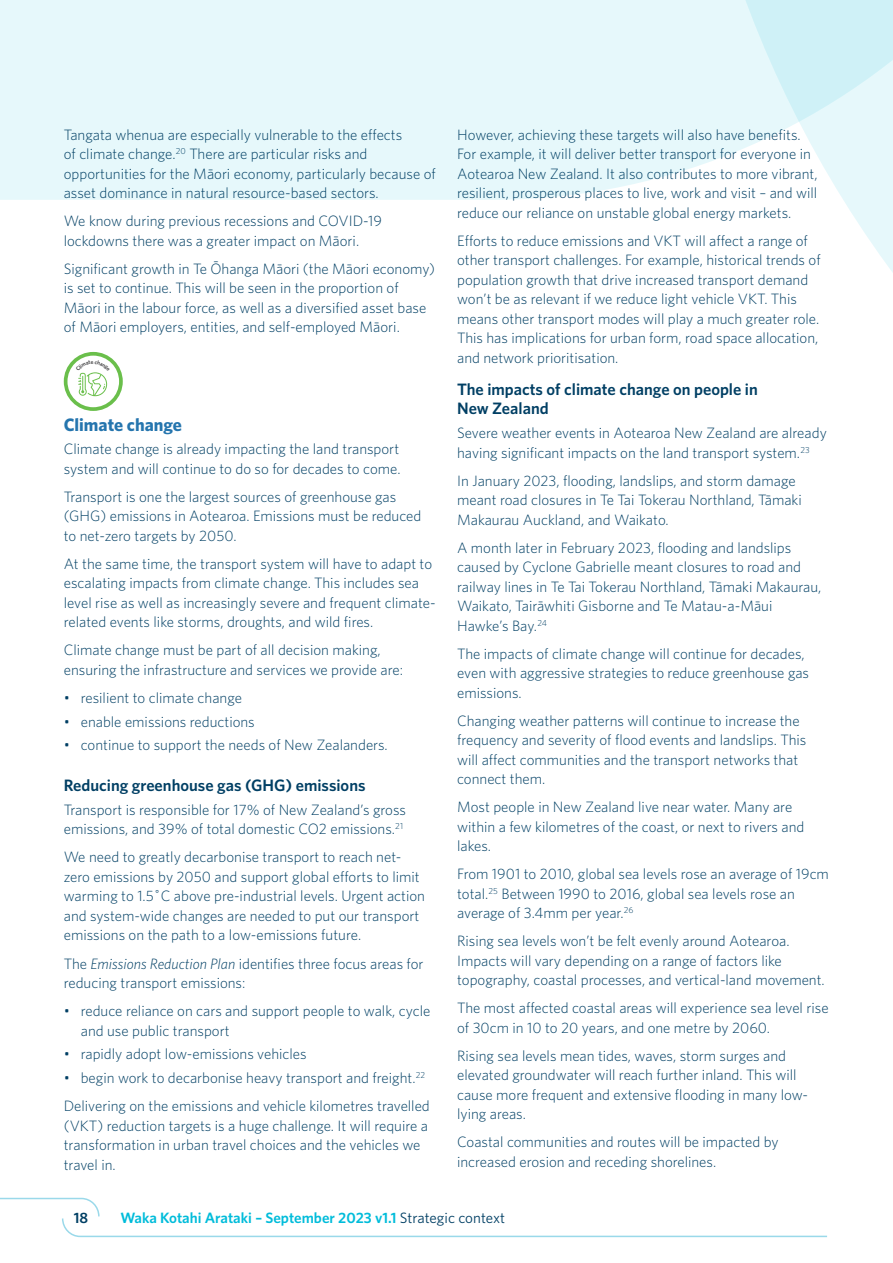
<style>
.page{position:relative;width:893px;height:1263px;background:#fff}
.page>*{position:absolute;margin:0;border:0;box-sizing:border-box;transform-origin:0 0}
.t1{font:700 18px "Whitney";color:#2575ae}
.t2{font:600 16.5px/19.5px "Whitney";color:#003f64}
.t3{font:300 15px/19.5px "Whitney";color:#003f64}
.t4{font:600 15px "Whitney";color:#00bcda}
.t5{font:600 15px "Whitney";color:#003f64}
.s1{font-style:italic}
.s2{font-weight:400;color:#003f64}
</style>
<div class="page">
<svg style="left:844px;top:200px;width:49px;height:73px;fill:#e6f8fb"></svg>
<svg style="left:0;top:0;width:893px;height:200px;background:#e5f7fa"></svg>
<svg style="left:0;top:1197px;width:827px;height:41px"></svg>
<svg style="left:64px;top:352px;width:59px;height:59px"></svg>
<p class="t3" style="left:64px;top:124px;width:374px">Tangata whenua are especially vulnerable to the effects<br>of climate change.<sup>20</sup> There are particular risks and opportunities for the Māori economy, particularly because of asset dominance in natural resource-based sectors.</p>
<p class="t3" style="left:64px;top:211px;width:320px">We know during previous recessions and COVID-19 lockdowns there was a greater impact on Māori.</p>
<p class="t3" style="left:64px;top:258px;width:373px">Significant growth in Te Ōhanga Māori (the Māori economy) is set to continue. This will be seen in the proportion of Māori in the labour force, as well as a diversified asset base of Māori employers, entities, and self-employed Māori.</p>
<p class="t1" style="left:64px;top:412px;width:120px">Climate change</p>
<p class="t3" style="left:64px;top:439px;width:338px">Climate change is already impacting the land transport system and will continue to do so for decades to come.</p>
<p class="t3" style="left:64px;top:486px;width:359px">Transport is one the largest sources of greenhouse gas (GHG) emissions in Aotearoa. Emissions must be reduced to net-zero targets by 2050.</p>
<p class="t3" style="left:64px;top:553px;width:373px">At the same time, the transport system will have to adapt to escalating impacts from climate change. This includes sea level rise as well as increasingly severe and frequent climate&shy;related events like storms, droughts, and wild fires.</p>
<p class="t3" style="left:64px;top:640px;width:341px">Climate change must be part of all decision making, ensuring the infrastructure and services we provide are:</p>
<p class="t3" style="left:64px;top:687px;width:180px">• resilient to climate change</p>
<p class="t3" style="left:64px;top:711px;width:193px">• enable emissions reductions</p>
<p class="t3" style="left:64px;top:735px;width:325px">• continue to support the needs of New Zealanders.</p>
<p class="t2" style="left:64px;top:775px;width:303px">Reducing greenhouse gas (GHG) emissions</p>
<p class="t3" style="left:64px;top:799px;width:344px">Transport is responsible for 17% of New Zealand’s gross emissions, and 39% of total domestic CO2 emissions.<sup>21</sup></p>
<p class="t3" style="left:64px;top:847px;width:363px">We need to greatly decarbonise transport to reach net&shy;zero emissions by 2050 and support global efforts to limit warming to 1.5˚C above pre-industrial levels. Urgent action and system-wide changes are needed to put our transport emissions on the path to a low-emissions future.</p>
<p class="t3" style="left:64px;top:953px;width:361px">The <span class="s1">Emissions Reduction Plan</span> identifies three focus areas for reducing transport emissions:</p>
<p class="t3" style="left:81px;top:1000px;width:351px;text-indent:-17px">• reduce reliance on cars and support people to walk, cycle and use public transport</p>
<p class="t3" style="left:64px;top:1044px;width:244px">• rapidly adopt low-emissions vehicles</p>
<p class="t3" style="left:64px;top:1063px;width:368px;line-height:28px">• begin work to decarbonise heavy transport and freight.<sup>22<br></sup>Delivering on the emissions and vehicle kilometres travelled</p>
<p class="t3" style="left:64px;top:1115px;width:366px">(VKT) reduction targets is a huge challenge. It will require a transformation in urban travel choices and the vehicles we travel in.</p>
<p class="t3" style="left:457px;top:124px;width:362px">However, achieving these targets will also have benefits.<br>For example, it will deliver better transport for everyone in Aotearoa New Zealand. It also contributes to more vibrant, resilient, prosperous places to live, work and visit – and will reduce our reliance on unstable global energy markets.</p>
<p class="t3" style="left:457px;top:230px;width:365px">Efforts to reduce emissions and VKT will affect a range of other transport challenges. For example, historical trends of population growth that drive increased transport demand won’t be as relevant if we reduce light vehicle VKT. This means other transport modes will play a much greater role.<br>This has implications for urban form, road space allocation, and network prioritisation.</p>
<p class="t2" style="left:457px;top:379px;width:302px">The impacts of climate change on people in<br>New Zealand</p>
<p class="t3" style="left:457px;top:423px;width:371px">Severe weather events in Aotearoa New Zealand are already having significant impacts on the land transport system.<sup>23</sup></p>
<p class="t3" style="left:457px;top:470px;width:346px">In January 2023, flooding, landslips, and storm damage meant road closures in Te Tai Tokerau Northland, Tāmaki<br>Makaurau Auckland, and Waikato.</p>
<p class="t3" style="left:457px;top:537px;width:366px">A month later in February 2023, flooding and landslips caused by Cyclone Gabrielle meant closures to road and railway lines in Te Tai Tokerau Northland, Tāmaki Makaurau, Waikato, Tairāwhiti Gisborne and Te Matau-a-Māui Hawke’s Bay.<sup>24</sup></p>
<p class="t3" style="left:457px;top:643px;width:353px">The impacts of climate change will continue for decades, even with aggressive strategies to reduce greenhouse gas emissions.</p>
<p class="t3" style="left:457px;top:710px;width:351px">Changing weather patterns will continue to increase the frequency and severity of flood events and landslips. This will affect communities and the transport networks that connect them.</p>
<p class="t3" style="left:457px;top:797px;width:349px">Most people in New Zealand live near water. Many are within a few kilometres of the coast, or next to rivers and lakes.</p>
<p class="t3" style="left:457px;top:864px;width:373px">From 1901 to 2010, global sea levels rose an average of 19cm total.<sup>25</sup> Between 1990 to 2016, global sea levels rose an average of 3.4mm per year.<sup>26</sup></p>
<p class="t3" style="left:457px;top:931px;width:369px">Rising sea levels won’t be felt evenly around Aotearoa.<br>Impacts will vary depending on a range of factors like topography, coastal processes, and vertical-land movement.</p>
<p class="t3" style="left:457px;top:998px;width:373px">The most affected coastal areas will experience sea level rise of 30cm in 10 to 20 years, and one metre by 2060.</p>
<p class="t3" style="left:457px;top:1045px;width:353px">Rising sea levels mean tides, waves, storm surges and elevated groundwater will reach further inland. This will cause more frequent and extensive flooding in many low&shy;lying areas.</p>
<p class="t3" style="left:457px;top:1132px;width:323px">Coastal communities and routes will be impacted by increased erosion and receding shorelines.</p>
<p class="t5" style="left:74px;top:1208px;width:16px">18</p>
<p class="t4" style="left:120px;top:1208px;width:386px">Waka Kotahi Arataki – September 2023 v1.1 <span class="s2">Strategic context</span></p>
</div>
